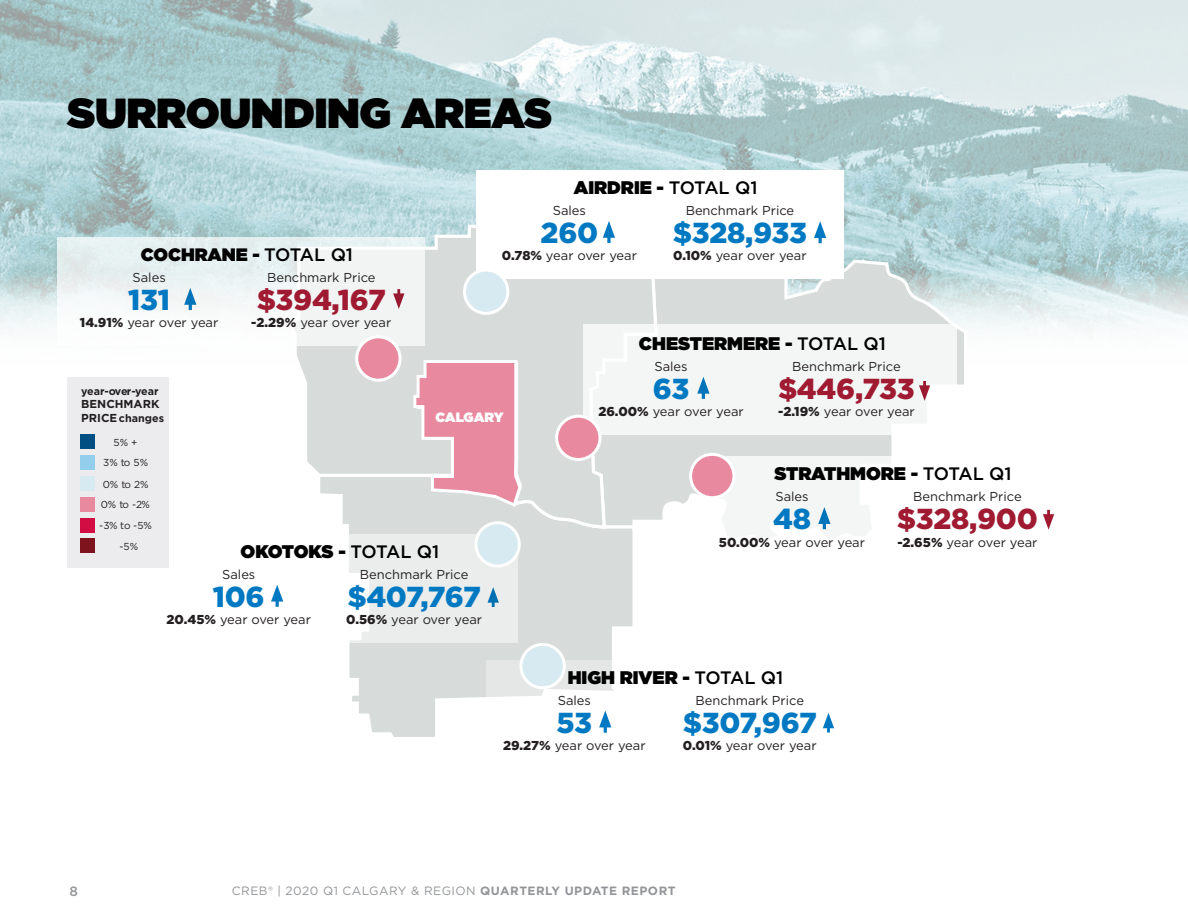
<style>
.page{position:relative;width:1188px;height:918px;background:#fff}
.page>*{position:absolute;margin:0;border:0;box-sizing:border-box;transform-origin:0 0}
.t1{font:900 42px "Gotham";letter-spacing:-.01em;color:#000}
.t2{font:900 28.95px "Gotham";letter-spacing:-.01em;color:#0079c2}
.t3{font:900 28.95px "Gotham";letter-spacing:-.01em;color:#a01b32}
.t4{font:900 18.3px "Gotham";color:#000}
.t5{font:900 18.3px "Gotham";letter-spacing:-.02em;color:#000}
.t6{font:900 18px "Gotham";color:#000}
.t7{font:900 13.5px "Gotham";letter-spacing:-.005em;color:#fff}
.t8{font:500 13.5px "Gotham";color:#939598}
.t9{font:12.9px "Gotham";color:#231f20}
.t10{font:12px "Gotham";letter-spacing:.04em;color:#939598}
.t11{font:700 11.55px "Gotham";color:#231f20}
.t12{font:700 10.8px "Gotham";color:#231f20}
.t13{font:10.05px/21.6px "Gotham";letter-spacing:-.095em;color:#231f20}
.s1{font-weight:500}
.s2{font-weight:900}
.s3{font-weight:500;font-size:18px}
.s4{font-size:11.55px}
.s5{font-weight:700}
</style>
<div class="page">
<img style="left:0;top:0;width:1188px;height:258px">
<svg style="left:0;top:258px;width:1188px;height:177px"></svg>
<svg style="left:660px;top:257px;width:309px;height:263px"></svg>
<svg style="left:349px;top:531px;width:284px;height:206px;background:#dce0de"></svg>
<svg style="left:289px;top:223px;width:371px;height:308px;background:#dadfde"></svg>
<svg style="left:412px;top:359px;width:112px;height:150px;background:#e5abb9"></svg>
<div style="left:58px;top:237px;width:367px;height:109px;background:linear-gradient(to bottom,#e6efef,#fcfbfb)"></div>
<svg style="left:184px;top:288px;width:12px;height:22px"></svg>
<svg style="left:393px;top:289px;width:11px;height:20px"></svg>
<div style="left:151px;top:534px;width:367px;height:109px;background:linear-gradient(to right,#fff,#e7eae9)"></div>
<svg style="left:271px;top:585px;width:12px;height:22px"></svg>
<svg style="left:488px;top:587px;width:11px;height:20px"></svg>
<div style="left:583px;top:324px;width:373px;height:111px;background:#f4f6f5"></div>
<svg style="left:697px;top:377px;width:13px;height:22px"></svg>
<svg style="left:919px;top:381px;width:11px;height:20px"></svg>
<div style="left:486px;top:660px;width:367px;height:109px;background:#fff"></div>
<svg style="left:599px;top:711px;width:12px;height:22px"></svg>
<svg style="left:823px;top:713px;width:11px;height:20px"></svg>
<div style="left:704px;top:456px;width:367px;height:109px;background:#fff"></div>
<svg style="left:818px;top:507px;width:13px;height:22px"></svg>
<svg style="left:1043px;top:510px;width:11px;height:20px"></svg>
<div style="left:521px;top:644px;width:43px;height:44px;background:#d7e9f1;border-radius:50%"></div>
<div style="left:519px;top:643px;width:47px;height:46px;border:3px solid #fff;border-radius:50%"></div>
<div style="left:476px;top:523px;width:43px;height:43px;background:#d7e9f1;border-radius:50%"></div>
<div style="left:474px;top:521px;width:47px;height:47px;border:3px solid #fff;border-radius:50%"></div>
<div style="left:691px;top:454px;width:43px;height:44px;background:#e889a0;border-radius:50%"></div>
<div style="left:689px;top:453px;width:46px;height:46px;border:3px solid #fff;border-radius:50%"></div>
<div style="left:557px;top:416px;width:43px;height:44px;background:#e889a0;border-radius:50%"></div>
<div style="left:555px;top:415px;width:46px;height:46px;border:3px solid #fff;border-radius:50%"></div>
<div style="left:476px;top:170px;width:368px;height:109px;background:#fff"></div>
<svg style="left:607px;top:238px;width:4px;height:5px"></svg>
<svg style="left:603px;top:221px;width:12px;height:17px"></svg>
<svg style="left:814px;top:221px;width:12px;height:22px"></svg>
<div style="left:465px;top:270px;width:43px;height:43px;background:#d7e9f1;border-radius:50%"></div>
<div style="left:463px;top:269px;width:46px;height:46px;border:3px solid #fff;border-radius:50%"></div>
<div style="left:357px;top:337px;width:43px;height:43px;background:#e889a0;border-radius:50%"></div>
<div style="left:355px;top:335px;width:47px;height:47px;border:3px solid #fff;border-radius:50%"></div>
<div style="left:68px;top:377px;width:101px;height:190px;background:#ececee"></div>
<div style="left:81px;top:435px;width:14px;height:14px;background:#004f83"></div>
<div style="left:81px;top:455px;width:14px;height:14px;background:#93cfed"></div>
<div style="left:81px;top:477px;width:14px;height:14px;background:#d7e9f1"></div>
<div style="left:81px;top:497px;width:14px;height:15px;background:#e889a0"></div>
<div style="left:81px;top:518px;width:14px;height:14px;background:#d20d44"></div>
<div style="left:81px;top:539px;width:14px;height:14px;background:#7e121d"></div>
<h1 class="t1" style="left:68px;top:83px;width:486px">SURROUNDING AREAS</h1>
<h3 class="t6" style="left:141px;top:242px;width:214px">COCHRANE - <span class="s1">TOTAL Q1</span></h3>
<p class="t9" style="left:267px;top:269px;width:110px">Benchmark Price</p>
<h2 class="t3" style="left:257px;top:280px;width:131px">$394,167</h2>
<p class="t9" style="left:251px;top:315px;width:142px"><span class="s2">-2.29%</span> year over year</p>
<p class="t9" style="left:133px;top:269px;width:35px">Sales</p>
<h2 class="t2" style="left:128px;top:280px;width:43px">131</h2>
<p class="t9" style="left:80px;top:315px;width:140px"><span class="s2">14.91%</span> year over year</p>
<h3 class="t4" style="left:574px;top:174px;width:185px">AIRDRIE - <span class="s3">TOTAL Q1</span></h3>
<p class="t9" style="left:686px;top:202px;width:110px">Benchmark Price</p>
<h2 class="t2" style="left:673px;top:213px;width:136px">$328,933</h2>
<p class="t9" style="left:673px;top:248px;width:135px"><span class="s2">0.10%</span> year over year</p>
<p class="t9" style="left:553px;top:202px;width:35px">Sales</p>
<h2 class="t2" style="left:541px;top:213px;width:59px">260</h2>
<p class="t9" style="left:502px;top:248px;width:136px"><span class="s2">0.78%</span> year over year</p>
<p class="t12" style="left:81px;top:384px;width:79px">year-over-year</p>
<p class="t11" style="left:81px;top:397px;width:80px">BENCHMARK</p>
<p class="t12" style="left:81px;top:411px;width:84px"><span class="s4">PRICE</span> changes</p>
<p class="t13" style="left:103px;top:452px;width:47px">3% to 5%<br>0% to 2%</p>
<p class="t13" style="left:101px;top:494px;width:51px">0% to -2%</p>
<p class="t13" style="left:99px;top:514px;width:54px">-3% to -5%</p>
<p class="t13" style="left:119px;top:535px;width:20px">-5%</p>
<p class="t7" style="left:435px;top:408px;width:70px">CALGARY</p>
<p class="t13" style="left:114px;top:431px;width:25px">5% +</p>
<h3 class="t5" style="left:241px;top:538px;width:200px">OKOTOKS - <span class="s3">TOTAL Q1</span></h3>
<p class="t9" style="left:360px;top:566px;width:110px">Benchmark Price</p>
<h2 class="t2" style="left:347px;top:577px;width:135px">$407,767</h2>
<p class="t9" style="left:346px;top:611px;width:137px"><span class="s2">0.56%</span> year over year</p>
<p class="t9" style="left:222px;top:566px;width:35px">Sales</p>
<h2 class="t2" style="left:213px;top:577px;width:53px">106</h2>
<p class="t9" style="left:167px;top:611px;width:146px"><span class="s2">20.45%</span> year over year</p>
<h3 class="t4" style="left:639px;top:330px;width:249px">CHESTERMERE - <span class="s3">TOTAL Q1</span></h3>
<p class="t9" style="left:792px;top:358px;width:110px">Benchmark Price</p>
<h2 class="t3" style="left:778px;top:369px;width:138px">$446,733</h2>
<p class="t9" style="left:778px;top:403px;width:138px"><span class="s2">-2.19%</span> year over year</p>
<p class="t9" style="left:654px;top:358px;width:35px">Sales</p>
<h2 class="t2" style="left:653px;top:369px;width:38px">63</h2>
<p class="t9" style="left:598px;top:403px;width:147px"><span class="s2">26.00%</span> year over year</p>
<h3 class="t4" style="left:775px;top:461px;width:239px">STRATHMORE - <span class="s3">TOTAL Q1</span></h3>
<p class="t9" style="left:913px;top:489px;width:110px">Benchmark Price</p>
<h2 class="t3" style="left:897px;top:499px;width:142px">$328,900</h2>
<p class="t9" style="left:897px;top:534px;width:142px"><span class="s2">-2.65%</span> year over year</p>
<p class="t9" style="left:775px;top:489px;width:35px">Sales</p>
<h2 class="t2" style="left:773px;top:499px;width:39px">48</h2>
<p class="t9" style="left:719px;top:534px;width:148px"><span class="s2">50.00%</span> year over year</p>
<h3 class="t4" style="left:568px;top:664px;width:217px">HIGH RIVER - <span class="s3">TOTAL Q1</span></h3>
<p class="t9" style="left:696px;top:692px;width:110px">Benchmark Price</p>
<h2 class="t2" style="left:683px;top:703px;width:136px">$307,967</h2>
<p class="t9" style="left:683px;top:737px;width:135px"><span class="s2">0.01%</span> year over year</p>
<p class="t9" style="left:558px;top:692px;width:35px">Sales</p>
<h2 class="t2" style="left:557px;top:703px;width:37px">53</h2>
<p class="t9" style="left:503px;top:737px;width:144px"><span class="s2">29.27%</span> year over year</p>
<p class="t8" style="left:70px;top:882px;width:10px">8</p>
<p class="t10" style="left:232px;top:883px;width:445px">CREB® | 2020 Q1 CALGARY &amp; REGION <span class="s5">QUARTERLY UPDATE REPORT</span></p>
</div>
